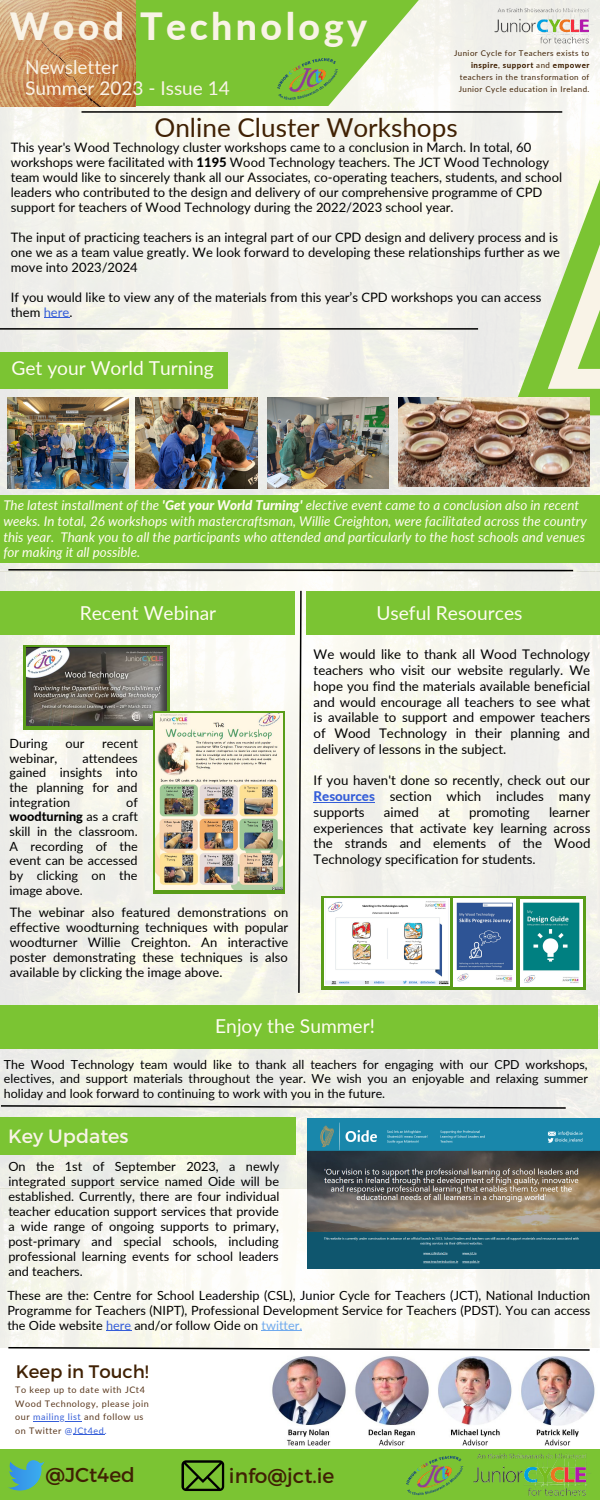
<style>
.page{position:relative;width:600px;height:1500px;background:#fff}
.page>*{position:absolute;margin:0;border:0;box-sizing:border-box;transform-origin:0 0}
.t1{font:800 37.6px "Lato";letter-spacing:.09em;color:#f9f3e7}
.t2{font:26.1px "Lato";color:#402104}
.t3{font:20.2px "Montserrat";color:#402104}
.t4{font:19.2px "Lato";color:#fffcf2}
.t5{font:19.2px "Montserrat";color:#f9f3e7}
.t6{font:19px "Lato";color:#f9f3e7}
.t7{font:18.1px "Montserrat";color:#402104}
.t8{font:italic 13.4px/15.9px "Lato";color:#fffcf2}
.t9{font:13.3px/15.8px "Lato";color:#000;text-align:justify}
.t10{font:13px/15px "Lato";color:#000}
.t11{font:12.7px/14.6px "Lato";color:#000;text-align:justify}
.t12{font:12.4px/14.7px "Lato";color:#000;text-align:justify}
.t13{font:9px/13.4px "Lato";letter-spacing:.06em;color:#59371c}
.t14{font:7.9px/11.9px "Lato";letter-spacing:.06em;color:#402104;text-align:right}
.s1{font-weight:800}
.s2{color:#345dd8}
.s3{font-weight:800;color:#345dd8}
.s4{color:#70aaed}
</style>
<div class="page">
<img style="left:0;top:0;width:600px;height:1348px">
<hr style="left:82px;top:111px;width:480px;height:2px;background:#000">
<svg style="left:511px;top:145px;width:89px;height:270px;background:#dce9c9"></svg>
<svg style="left:548px;top:114px;width:52px;height:275px;fill:#f5f3e9"></svg>
<svg style="left:578px;top:56px;width:22px;height:313px"></svg>
<svg style="left:0;top:0;width:426px;height:106px;background:#97cf5d"></svg>
<hr style="left:0;top:328px;width:478px;height:2px;background:#000">
<div style="left:21px;top:58px;width:199px;height:32px;background:#7bc433"></div>
<img style="left:273px;top:54px;width:69px;height:49px">
<img style="left:480px;top:0;width:120px;height:56px">
<div style="left:0;top:352px;width:227px;height:37px;background:#7bc433"></div>
<div style="left:0;top:495px;width:600px;height:67px;background:#7bc433"></div>
<div style="left:0;top:591px;width:295px;height:43px;background:#7bc433"></div>
<svg style="left:322px;top:896px;width:264px;height:93px;fill:#599d19"></svg>
<svg style="left:0;top:1104px;width:567px;height:5px;background:#a6a6a2"></svg>
<div style="left:0;top:1117px;width:296px;height:37px;background:#7bc433"></div>
<div style="left:0;top:1450px;width:600px;height:50px;background:#7bc433"></div>
<svg style="left:181px;top:1460px;width:43px;height:31px"></svg>
<img style="left:455px;top:1449px;width:145px;height:47px">
<img style="left:406px;top:1452px;width:62px;height:44px">
<img style="left:272px;top:1356px;width:323px;height:90px">
<svg style="left:7px;top:1346px;width:584px;height:5px"></svg>
<img style="left:0;top:1px;width:136px;height:105px">
<img style="left:308px;top:1119px;width:292px;height:150px">
<svg style="left:7px;top:568px;width:568px;height:4px;background:#91928c"></svg>
<svg style="left:297px;top:589px;width:5px;height:405px"></svg>
<svg style="left:23px;top:645px;width:146px;height:84px"></svg>
<div style="left:306px;top:591px;width:294px;height:43px;background:#7bc433"></div>
<img style="left:7px;top:398px;width:122px;height:90px">
<img style="left:136px;top:398px;width:121px;height:90px">
<img style="left:268px;top:398px;width:120px;height:90px">
<img style="left:399px;top:398px;width:190px;height:88px">
<img style="left:26px;top:648px;width:140px;height:78px">
<svg style="left:153px;top:711px;width:132px;height:183px;background:#74ab3a"></svg>
<img style="left:156px;top:714px;width:127px;height:176px">
<div style="left:0;top:1005px;width:598px;height:43px;background:#7bc433"></div>
<img style="left:324px;top:899px;width:125px;height:87px">
<img style="left:454px;top:899px;width:61px;height:87px">
<img style="left:520px;top:899px;width:63px;height:87px">
<hr style="left:314px;top:802px;width:61px;height:1px;background:#345dd8">
<svg style="left:44px;top:318px;width:25px;height:1px"></svg>
<hr style="left:33px;top:1421px;width:48px;height:1px;background:#345dd8">
<hr style="left:73px;top:1434px;width:31px;height:1px;background:#345dd8">
<svg style="left:106px;top:1331px;width:25px;height:1px"></svg>
<hr style="left:261px;top:1331px;width:41px;height:1px;background:#70aaed">
<p class="t1" style="left:10px;top:3px;width:359px">Wood Technology</p>
<p class="t6" style="left:25px;top:56px;width:94px">Newsletter</p>
<p class="t6" style="left:25px;top:77px;width:206px">Summer 2023 - Issue 14</p>
<p class="t14" style="left:454px;top:47px;width:137px">Junior Cycle for Teachers exists to <span class="s1">inspire</span>, <span class="s1">support</span> and <span class="s1">empower </span>teachers in the transformation of Junior Cycle education in Ireland.</p>
<p class="t2" style="left:154px;top:111px;width:305px">Online Cluster Workshops</p>
<p class="t10" style="left:11px;top:139px;width:553px">This year's Wood Technology cluster workshops came to a conclusion in March. In total, 60 workshops were facilitated with <span class="s1">1195</span> Wood Technology teachers. The JCT Wood Technology team would like to sincerely thank all our Associates, co-operating teachers, students, and school leaders who contributed to the design and delivery of our comprehensive programme of CPD support for teachers of Wood Technology during the 2022/2023 school year.</p>
<p class="t10" style="left:11px;top:229px;width:551px">The input of practicing teachers is an integral part of our CPD design and delivery process and is one we as a team value greatly. We look forward to developing these relationships further as we move into 2023/2024</p>
<p class="t10" style="left:11px;top:289px;width:532px">If you would like to view any of the materials from this year’s CPD workshops you can access them <span class="s2">here</span>.</p>
<p class="t4" style="left:11px;top:356px;width:204px">Get your World Turning</p>
<p class="t8" style="left:3px;top:497px;width:585px">The latest installment of the <span class="s1">'Get your World Turning'</span> elective event came to a conclusion also in recent weeks. In total, 26 workshops with mastercraftsman, Willie Creighton, were facilitated across the country this year. Thank you to all the participants who attended and particularly to the host schools and venues for making it all possible.</p>
<p class="t4" style="left:80px;top:601px;width:138px">Recent Webinar</p>
<p class="t4" style="left:376px;top:601px;width:148px">Useful Resources</p>
<p class="t9" style="left:314px;top:646px;width:278px">We would like to thank all Wood Technology teachers who visit our website regularly. We hope you find the materials available beneficial and would encourage all teachers to see what is available to support and empower teachers of Wood Technology in their planning and delivery of lessons in the subject.</p>
<p class="t9" style="left:314px;top:772px;width:278px">If you haven't done so recently, check out our <span class="s3">Resources</span> section which includes many supports</p>
<p class="t11" style="left:10px;top:736px;width:40px">During</p>
<p class="t11" style="left:66px;top:736px;width:20px">our</p>
<p class="t11" style="left:102px;top:736px;width:37px">recent</p>
<p class="t11" style="left:10px;top:751px;width:49px">webinar,</p>
<p class="t11" style="left:10px;top:751px;width:130px;text-indent:73px">attendees gained insights into the planning for and integration</p>
<p class="t11" style="left:10px;top:795px;width:130px;text-indent:117px">of <span class="s1">woodturning</span> as a craft skill in the classroom.<br>A recording of the event can be accessed by clicking on the image above.</p>
<p class="t9" style="left:314px;top:804px;width:278px;text-indent:235px">learner experiences that activate key learning across the strands and elements of the Wood Technology specification for students.</p>
<p class="t9" style="left:384px;top:804px;width:37px">aimed</p>
<p class="t9" style="left:438px;top:804px;width:13px">at</p>
<p class="t9" style="left:469px;top:804px;width:62px">promoting</p>
<p class="t10" style="left:10px;top:905px;width:280px;text-align:justify">The webinar also featured demonstrations on effective woodturning techniques with popular woodturner Willie Creighton. An interactive poster demonstrating these techniques is also available by clicking the image above.</p>
<p class="t4" style="left:215px;top:1014px;width:161px">Enjoy the Summer!</p>
<p class="t12" style="left:4px;top:1056px;width:585px">The Wood Technology team would like to thank all teachers for engaging with our CPD workshops, electives, and support materials throughout the year. We wish you an enjoyable and relaxing summer holiday and look forward to continuing to work with you in the future.</p>
<p class="t5" style="left:8px;top:1123px;width:122px">Key Updates</p>
<p class="t11" style="left:8px;top:1159px;width:273px;line-height:15px">On the 1st of September 2023, a newly integrated support service named Oide will be established. Currently, there are four individual teacher education support services that provide a wide range of ongoing supports to primary, post-primary and special schools, including professional learning events for school leaders and teachers.</p>
<p class="t11" style="left:7px;top:1287px;width:585px;line-height:15px">These are the: Centre for School Leadership (CSL), Junior Cycle for Teachers (JCT), National Induction Programme for Teachers (NIPT), Professional Development Service for Teachers (PDST). You can access the Oide website <span class="s2">here</span> and/or follow Oide on <span class="s4">twitter.</span></p>
<p class="t7" style="left:16px;top:1360px;width:135px">Keep in Touch!</p>
<p class="t13" style="left:15px;top:1383px;width:135px">To keep up to date with JCt4<br>Wood Technology, please join our <span class="s2">mailing list</span> and follow us on Twitter <span class="s2">@JCt4ed.</span></p>
<p class="t3" style="left:45px;top:1462px;width:91px">@JCt4ed</p>
<p class="t3" style="left:229px;top:1462px;width:107px">info@jct.ie</p>
</div>
